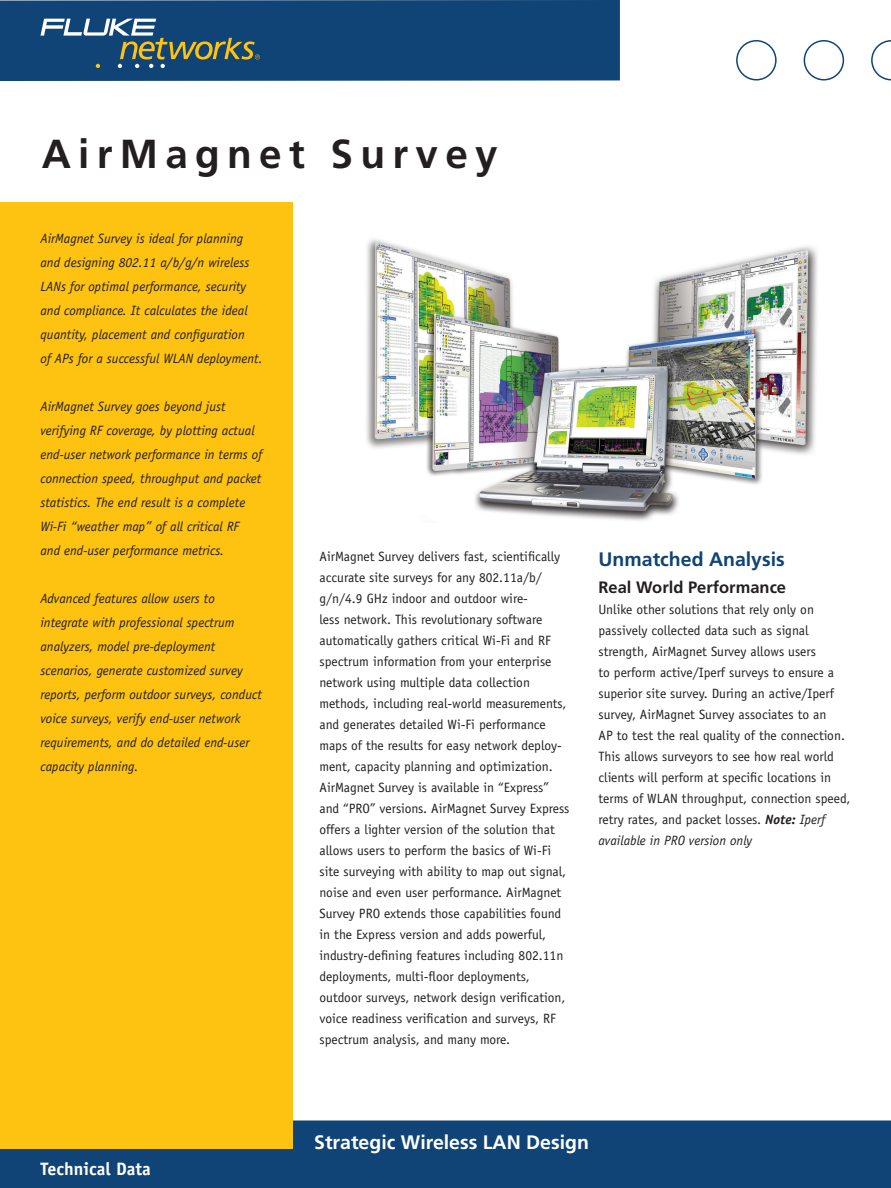
<style>
.page{position:relative;width:891px;height:1188px;background:#fff}
.page>*{position:absolute;margin:0;border:0;box-sizing:border-box;transform-origin:0 0}
.t1{font:700 40.5px "Frutiger";letter-spacing:.18em;color:#231f20}
.t2{font:700 19.5px "Frutiger";color:#fff}
.t3{font:700 19.5px "Frutiger";color:#104376}
.t4{font:700 18px "Officina Sans";color:#fff}
.t5{font:700 16.5px "Frutiger";color:#231f20}
.t6{font:13.5px/21px "Officina Sans";color:#231f20}
.t7{font:italic 13.5px/24px "Officina Sans";color:#231f20}
.s1{font-weight:700;font-style:italic}
.s2{font-style:italic}
</style>
<div class="page">
<div style="left:0;top:0;width:620px;height:81px;background:#104376"></div>
<svg style="left:41px;top:19px;width:219px;height:49px;background:#3a5e77"></svg>
<div style="left:0;top:1120px;width:891px;height:68px;background:#104376"></div>
<div style="left:736px;top:40px;width:41px;height:41px;border:2px solid #104376;border-radius:50%"></div>
<div style="left:804px;top:40px;width:40px;height:41px;border:2px solid #104376;border-radius:50%"></div>
<svg style="left:871px;top:40px;width:20px;height:41px"></svg>
<div style="left:0;top:202px;width:292px;height:947px;background:#fec210"></div>
<img style="left:366px;top:239px;width:452px;height:282px">
<h1 class="t1" style="left:42px;top:130px;width:457px">AirMagnet Survey</h1>
<p class="t7" style="left:40px;top:226px;width:224px">AirMagnet Survey is ideal for planning and designing 802.11 a/b/g/n wireless LANs for optimal performance, security and compliance. It calculates the ideal quantity, placement and configuration<br>of APs for a successful WLAN deployment.</p>
<p class="t7" style="left:40px;top:394px;width:223px">AirMagnet Survey goes beyond just verifying RF coverage, by plotting actual end-user network performance in terms of connection speed, throughput and packet statistics. The end result is a complete Wi-Fi “weather map” of all critical RF and end-user performance metrics.</p>
<p class="t7" style="left:40px;top:586px;width:223px">Advanced features allow users to integrate with professional spectrum analyzers, model pre-deployment scenarios, generate customized survey reports, perform outdoor surveys, conduct voice surveys, verify end-user network requirements, and do detailed end-user capacity planning.</p>
<p class="t6" style="left:320px;top:546px;width:252px">AirMagnet Survey delivers fast, scientifically accurate site surveys for any 802.11a/b/ g/n/4.9 GHz indoor and outdoor wire-<br>less network. This revolutionary software automatically gathers critical Wi-Fi and RF spectrum information from your enterprise network using multiple data collection methods, including real-world measurements, and generates detailed Wi-Fi performance maps of the results for easy network deploy&shy;ment, capacity planning and optimization.<br>AirMagnet Survey is available in “Express” and “PRO” versions. AirMagnet Survey Express offers a lighter version of the solution that allows users to perform the basics of Wi-Fi site surveying with ability to map out signal, noise and even user performance. AirMagnet Survey PRO extends those capabilities found in the Express version and adds powerful, industry-defining features including 802.11n deployments, multi-floor deployments, outdoor surveys, network design verification, voice readiness verification and surveys, RF spectrum analysis, and many more.</p>
<h2 class="t3" style="left:598px;top:548px;width:188px">Unmatched Analysis</h2>
<p class="t5" style="left:598px;top:578px;width:189px">Real World Performance</p>
<p class="t6" style="left:599px;top:599px;width:254px">Unlike other solutions that rely only on passively collected data such as signal strength, AirMagnet Survey allows users<br>to perform active/Iperf surveys to ensure a superior site survey. During an active/Iperf survey, AirMagnet Survey associates to an<br>AP to test the real quality of the connection.<br>This allows surveyors to see how real world clients will perform at specific locations in terms of WLAN throughput, connection speed, retry rates, and packet losses. <span class="s1">Note:</span> <span class="s2">Iperf available in PRO version only</span></p>
<h3 class="t4" style="left:40px;top:1157px;width:112px">Technical Data</h3>
<h2 class="t2" style="left:314px;top:1131px;width:276px">Strategic Wireless LAN Design</h2>
</div>
